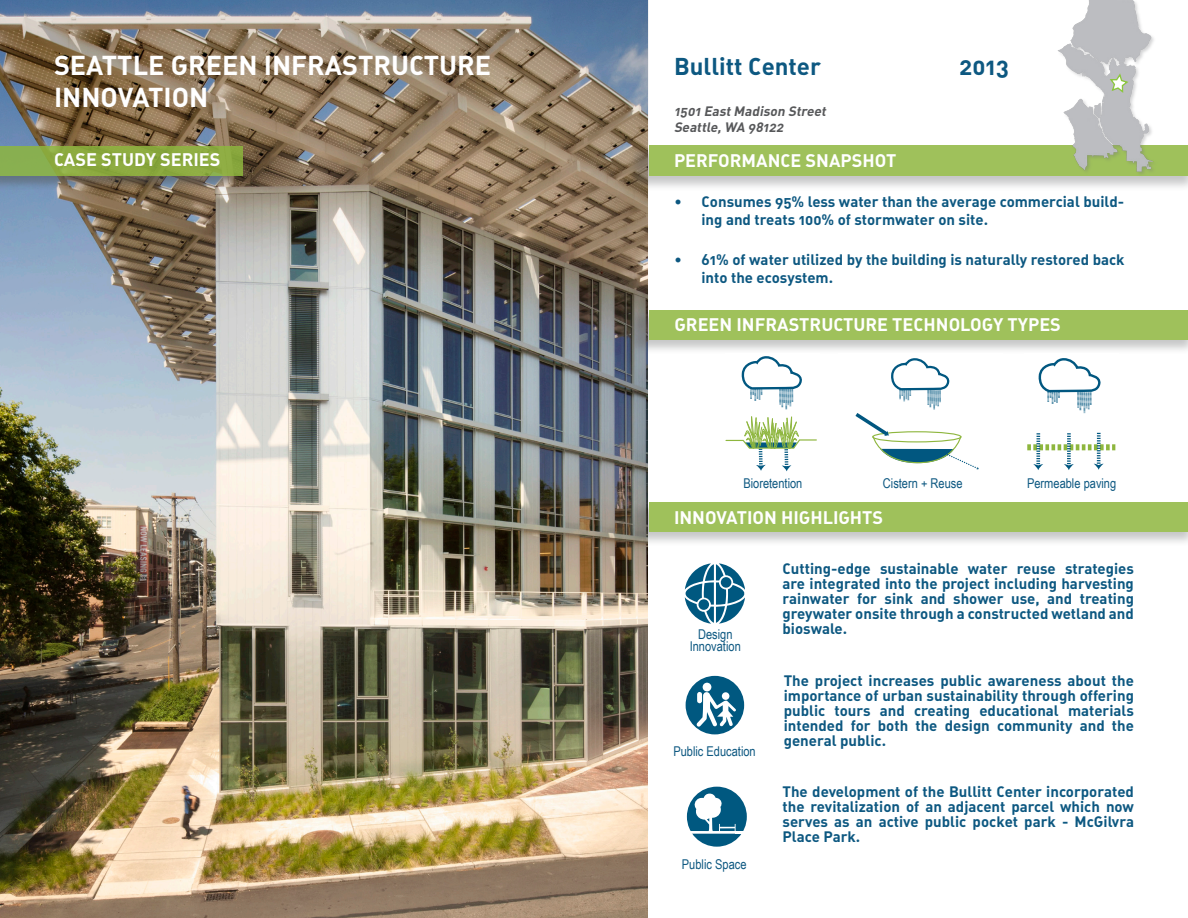
<style>
.page{position:relative;width:1188px;height:918px;background:#fff}
.page>*{position:absolute;margin:0;border:0;box-sizing:border-box;transform-origin:0 0}
.t1{font:27px "DIN Bold Alternate";color:#fff}
.t2{font:24px "DIN Bold Alternate";color:#0d5881}
.t3{font:18px "DIN Bold Alternate";color:#fff}
.t4{font:15px/15px "DIN Bold Alternate";color:#0d5881;text-align:justify}
.t5{font:13.5px/12px "Arial Narrow";color:#0d5881;text-align:center}
.t6{font:italic 13.5px/16.2px "DIN Bold Alternate";color:#57585a}
.t7{font:12.15px "Arial Narrow";color:#015780}
.t8{font:11.85px "Arial Narrow";color:#015780}
</style>
<div class="page">
<img style="left:0;top:427px;width:648px;height:491px">
<img style="left:0;top:0;width:649px;height:427px">
<div style="left:628px;top:309px;width:560px;height:46px;background:#57585a;opacity:.4"></div>
<div style="left:649px;top:310px;width:539px;height:30px;background:#9fc15b"></div>
<div style="left:628px;top:502px;width:560px;height:46px;background:#57585a;opacity:.4"></div>
<div style="left:649px;top:503px;width:539px;height:29px;background:#9fc15b"></div>
<div style="left:628px;top:145px;width:560px;height:46px;background:#57585a;opacity:.4"></div>
<div style="left:649px;top:146px;width:539px;height:30px;background:#9fc15b"></div>
<img style="left:1056px;top:0;width:102px;height:177px">
<svg style="left:1109px;top:73px;width:19px;height:20px"></svg>
<svg style="left:685px;top:563px;width:60px;height:61px"></svg>
<div style="left:726px;top:353px;width:94px;height:119px;background:#fff"></div>
<svg style="left:726px;top:416px;width:91px;height:55px"></svg>
<svg style="left:741px;top:356px;width:61px;height:54px"></svg>
<div style="left:0;top:145px;width:239px;height:46px;background:#57585a;opacity:.65"></div>
<div style="left:0;top:146px;width:243px;height:29px;background:linear-gradient(to right,#89ad4a,#8ca83b)"></div>
<div style="left:838px;top:353px;width:164px;height:120px;background:#fff"></div>
<svg style="left:855px;top:358px;width:124px;height:112px"></svg>
<div style="left:1025px;top:353px;width:94px;height:120px;background:#fff"></div>
<svg style="left:1027px;top:433px;width:88px;height:37px"></svg>
<svg style="left:1038px;top:358px;width:62px;height:55px"></svg>
<div style="left:686px;top:676px;width:58px;height:58px;background:#005880;border-radius:50%"></div>
<div style="left:703px;top:683px;width:8px;height:8px;background:#fff;border-radius:50%"></div>
<svg style="left:697px;top:692px;width:39px;height:35px"></svg>
<div style="left:722px;top:692px;width:7px;height:8px;background:#fff;border-radius:50%"></div>
<div style="left:687px;top:787px;width:60px;height:60px;background:#005880;border-radius:50%"></div>
<svg style="left:688px;top:794px;width:56px;height:40px"></svg>
<div style="left:873px;top:469px;width:102px;height:7px;background:#fff"></div>
<h1 class="t1" style="left:54px;top:47px;width:439px">SEATTLE GREEN INFRASTRUCTURE</h1>
<h2 class="t2" style="left:674px;top:51px;width:149px">Bullitt Center</h2>
<h1 class="t1" style="left:54px;top:80px;width:156px">INNOVATION</h1>
<p class="t6" style="left:674px;top:102px;width:156px">1501 EastMadison Street<br>Seattle,WA 98122</p>
<p class="t3" style="left:54px;top:148px;width:168px">CASE STUDY SERIES</p>
<p class="t3" style="left:674px;top:148px;width:224px">PERFORMANCE SNAPSHOT</p>
<h2 class="t2" style="left:959px;top:51px;width:51px">2013</h2>
<p class="t4" style="left:702px;top:192px;width:424px;line-height:18px;text-indent:-27px">• Consumes 95% less water than the average commercial build&shy;ing and treats 100% of stormwater on site.</p>
<p class="t4" style="left:702px;top:250px;width:425px;line-height:18px;text-indent:-27px">• 61% of water utilized by the building is naturally restored back into the ecosystem.</p>
<p class="t3" style="left:675px;top:313px;width:388px">GREEN INFRASTRUCTURE TECHNOLOGY TYPES</p>
<p class="t8" style="left:749px;top:470px;width:51px">bioretention</p>
<p class="t7" style="left:1033px;top:470px;width:79px">permeable paving</p>
<p class="t5" style="left:743px;top:477px;width:61px">Bioretention</p>
<p class="t5" style="left:883px;top:477px;width:81px">Cistern + Reuse</p>
<p class="t5" style="left:1027px;top:477px;width:91px">Permeable paving</p>
<p class="t3" style="left:674px;top:506px;width:211px">INNOVATION HIGHLIGHTS</p>
<p class="t5" style="left:690px;top:628px;width:53px">Design<br>Innovation</p>
<p class="t5" style="left:673px;top:745px;width:84px">Public Education</p>
<p class="t5" style="left:682px;top:857px;width:66px">Public Space</p>
<p class="t4" style="left:783px;top:561px;width:353px">Cutting-edge sustainable water reuse strategies are integrated into the project including harvesting rainwater for sink and shower use, and treating greywater onsite through a constructed wetland and bioswale.</p>
<p class="t4" style="left:784px;top:672px;width:352px">The project increases public awareness about the importance of urban sustainability through offering public tours and creating educational materials intended for both the design community and the general public.</p>
<p class="t4" style="left:783px;top:784px;width:353px">The development of the Bullitt Center incorporated the revitalization of an adjacent parcel which now serves as an active public pocket park - McGilvra Place Park.</p>
</div>
